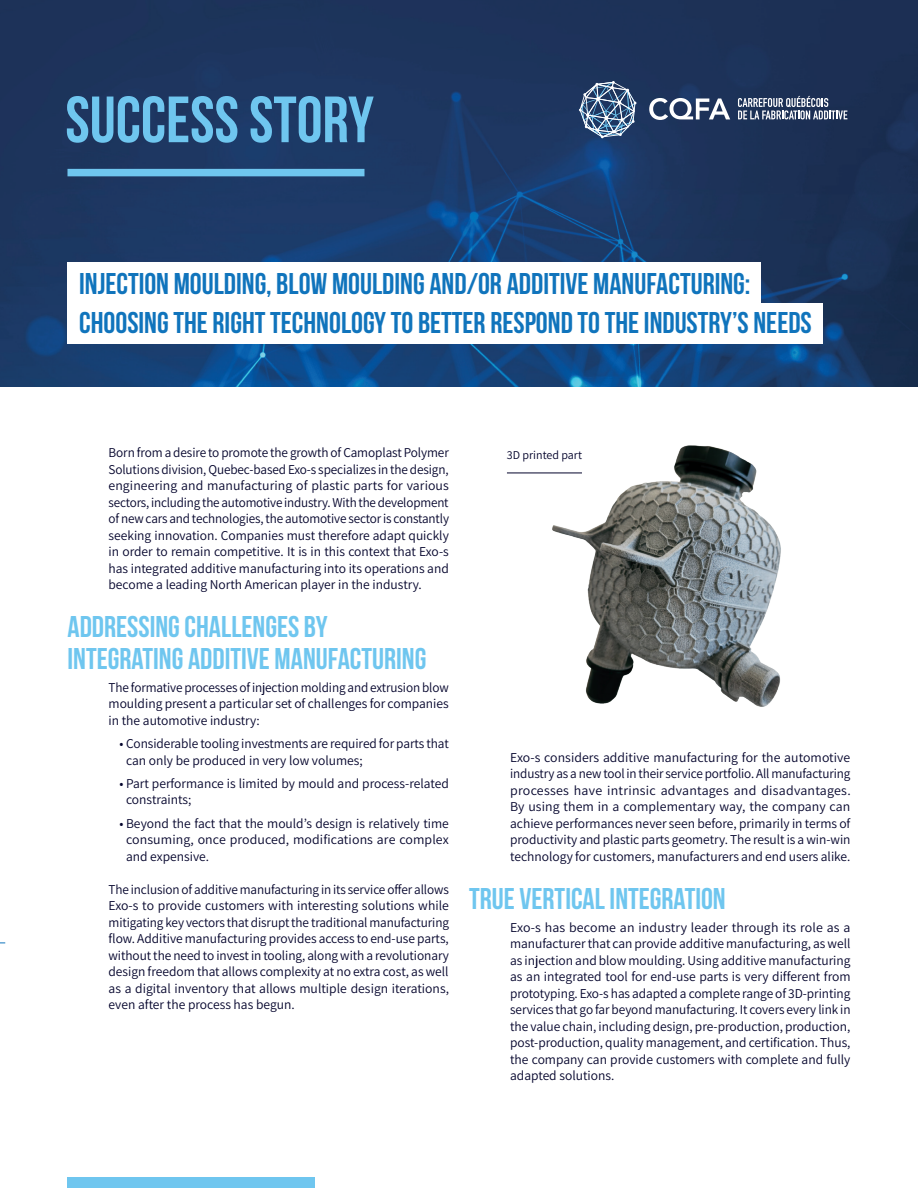
<style>
.page{position:relative;width:918px;height:1188px;background:#fff}
.page>*{position:absolute;margin:0;border:0;box-sizing:border-box;transform-origin:0 0}
.t1{font:700 65.25px "Bebas Neue";color:#6fc6ef}
.t2{font:700 30px/39px "Bebas Neue";color:#1074bc}
.t3{font:700 30px/31.5px "Bebas Neue";color:#6fc6ef}
.t4{font:13.5px/16.5px "Assistant";color:#04042c;text-align:justify}
.t5{font:12px "Assistant";color:#04042c}
</style>
<div class="page">
<img style="left:0;top:0;width:918px;height:387px">
<svg style="left:579px;top:81px;width:58px;height:57px;background:#5a7293"></svg>
<svg style="left:649px;top:98px;width:81px;height:22px"></svg>
<svg style="left:738px;top:96px;width:109px;height:23px;background:#69768e"></svg>
<div style="left:68px;top:262px;width:693px;height:41px;background:#fff"></div>
<div style="left:68px;top:303px;width:756px;height:40px;background:#fff"></div>
<div style="left:68px;top:1177px;width:247px;height:11px;background:#6fc6ef"></div>
<img style="left:532px;top:445px;width:249px;height:262px">
<hr style="left:507px;top:473px;width:75px;height:1px;background:#04042c">
<div style="left:68px;top:169px;width:296px;height:7px;background:#6fc6ef"></div>
<h1 class="t1" style="left:65px;top:84px;width:310px">SUCCESS STORY</h1>
<h2 class="t2" style="left:79px;top:264px;width:734px">INJECTION MOULDING, BLOW MOULDING AND/OR ADDITIVE MANUFACTURING:<br>CHOOSING THE RIGHT TECHNOLOGY TO BETTER RESPOND TO THE INDUSTRY’S NEEDS</h2>
<p class="t4" style="left:109px;top:444px;width:342px">Born from a desire to promote the growth of Camoplast Polymer Solutions division, Quebec-based Exo-s specializes in the design, engineering and manufacturing of plastic parts for various sectors, including the automotive industry. With the development of new cars and technologies, the automotive sector is constantly seeking innovation. Companies must therefore adapt quickly in order to remain competitive. It is in this context that Exo-s has integrated additive manufacturing into its operations and become a leading North American player in the industry.</p>
<h2 class="t3" style="left:68px;top:611px;width:360px">ADDRESSING CHALLENGES BY<br>INTEGRATING ADDITIVE MANUFACTURING</h2>
<p class="t4" style="left:109px;top:678px;width:342px">The formative processes of injection molding and extrusion blow moulding present a particular set of challenges for companies in the automotive industry:</p>
<p class="t4" style="left:126px;top:735px;width:324px;text-indent:-7px">• Considerable tooling investments are required for parts that can only be produced in very low volumes;</p>
<p class="t4" style="left:126px;top:774px;width:324px;text-indent:-7px">• Part performance is limited by mould and process-related constraints;</p>
<p class="t4" style="left:126px;top:814px;width:324px;text-indent:-7px">• Beyond the fact that the mould’s design is relatively time consuming, once produced, modifications are complex and expensive.</p>
<p class="t4" style="left:109px;top:880px;width:342px">The inclusion of additive manufacturing in its service offer allows Exo-s to provide customers with interesting solutions while mitigating key vectors that disrupt the traditional manufacturing flow. Additive manufacturing provides access to end-use parts, without the need to invest in tooling, along with a revolutionary design freedom that allows complexity at no extra cost, as well as a digital inventory that allows multiple design iterations, even after the process has begun.</p>
<p class="t5" style="left:507px;top:447px;width:77px">3D printed part</p>
<p class="t4" style="left:510px;top:748px;width:342px">Exo-s considers additive manufacturing for the automotive industry as a new tool in their service portfolio. All manufacturing processes have intrinsic advantages and disadvantages.<br>By using them in a complementary way, the company can achieve performances never seen before, primarily in terms of productivity and plastic parts geometry. The result is a win-win technology for customers, manufacturers and end users alike.</p>
<h2 class="t3" style="left:469px;top:882px;width:258px">TRUE VERTICAL INTEGRATION</h2>
<p class="t4" style="left:510px;top:918px;width:342px">Exo-s has become an industry leader through its role as a manufacturer that can provide additive manufacturing, as well as injection and blow moulding. Using additive manufacturing as an integrated tool for end-use parts is very different from prototyping. Exo-s has adapted a complete range of 3D-printing services that go far beyond manufacturing. It covers every link in the value chain, including design, pre-production, production, post-production, quality management, and certification. Thus, the company can provide customers with complete and fully adapted solutions.</p>
</div>
